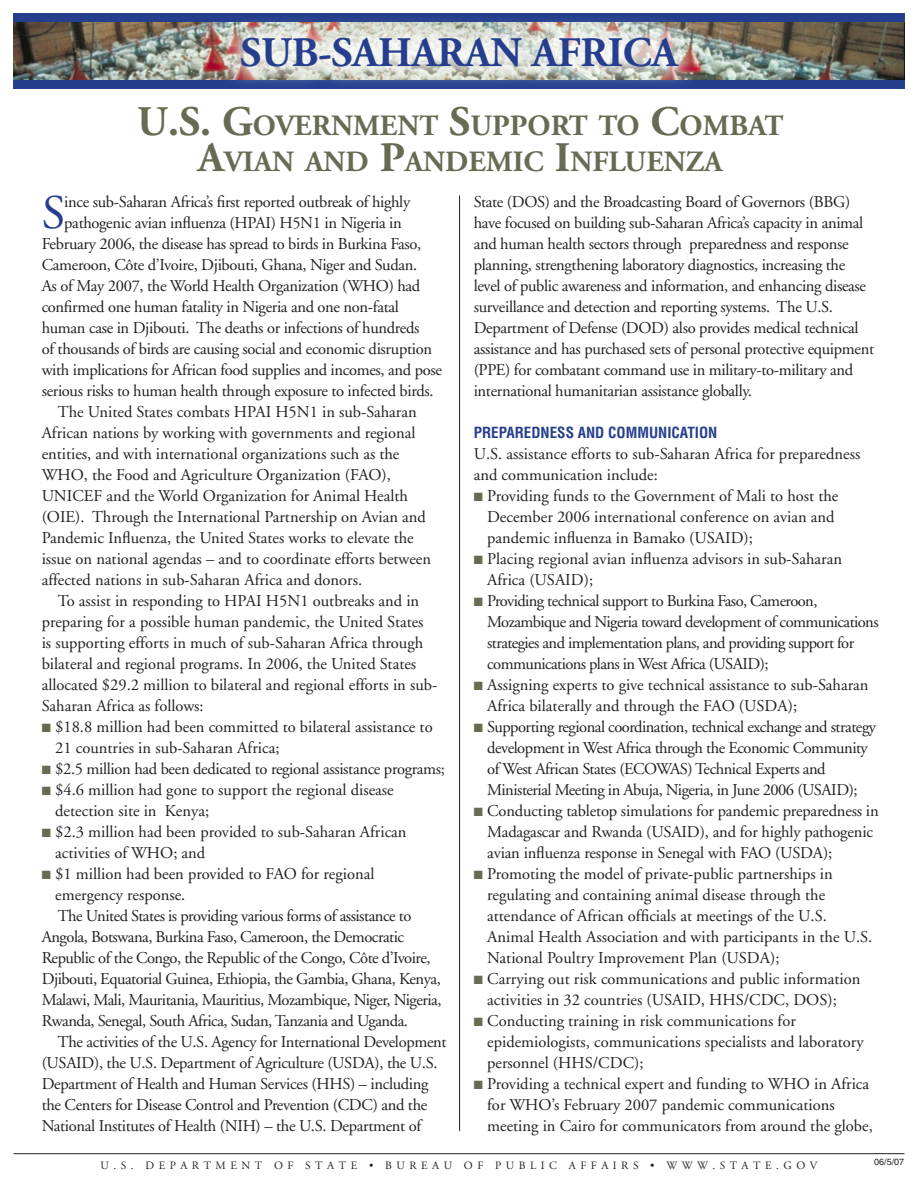
<style>
.page{position:relative;width:918px;height:1188px;background:#fff}
.page>*{position:absolute;margin:0;border:0;box-sizing:border-box;transform-origin:0 0}
.onepagetext{font:48.15px "Adobe Garamond";color:#253f8e}
.t1{font:700 42px "Adobe Garamond";letter-spacing:-.01em;color:#253f8e}
.t2{font:700 29.4px/36px "Adobe Garamond";color:#686b54;text-align:center}
.bullet_text{font:16.5px/21px "Adobe Garamond";color:#231f20}
.indentpara{font:16.5px/21px "Adobe Garamond";letter-spacing:-.02em;color:#231f20}
.indentpara-2{font:16.5px/21px "Adobe Garamond";color:#231f20}
.onepagetext-2{font:16.5px "Adobe Garamond";letter-spacing:-.02em;color:#231f20}
.bullet_text-2{font:16.5px/21px "Adobe Garamond";letter-spacing:-.03em;color:#231f20}
.bullet_text-3{font:16.5px/21px "Adobe Garamond";letter-spacing:-.035em;color:#231f20}
.onepagetext-3{font:16.5px/21px "Adobe Garamond";color:#231f20}
.bullet_text-4{font:16.5px "Adobe Garamond";letter-spacing:-.02em;color:#231f20}
.subheads{font:700 condensed 15px "Helvetica";color:#253f8e}
.t3{font:12px "Zapf Dingbats ITC";color:#686b54}
.t4{font:11.25px "Adobe Garamond";letter-spacing:.4em;color:#231f20}
.t5{font:9px "Helvetica";color:#231f20}
.s1{font-size:42px}
</style>
<div class="page">
<hr style="left:14px;top:1153px;width:890px;height:1px;background:#231f20">
<div style="left:13px;top:14px;width:891px;height:75px;background:#253f8e"></div>
<img style="left:13px;top:22px;width:891px;height:58px">
<hr style="left:459px;top:195px;width:1px;height:936px;background:#231f20">
<div style="left:216px;top:12px;width:488px;height:81px;background:#fff;opacity:.8"></div>
<p class="t1" style="left:240px;top:30px;width:201px">SUB-SAHARAN</p>
<p class="t1" style="left:532px;top:30px;width:24px">AFRI</p>
<p class="t1" style="left:623px;top:30px;width:56px">CA</p>
<p class="t2" style="left:137px;top:108px;width:648px"><span class="s1">U.S. G</span>OVERNMENT <span class="s1">S</span>UPPORT TO <span class="s1">C</span>OMBAT<br><span class="s1">A</span>VIAN AND <span class="s1">P</span>ANDEMIC <span class="s1">I</span>NFLUENZA</p>
<p class="onepagetext" style="left:42px;top:187px;width:25px">S</p>
<p class="onepagetext-2" style="left:64px;top:193px;width:347px">ince sub-Saharan Africa’s first reported outbreak of highly</p>
<p class="onepagetext-2" style="left:64px;top:214px;width:339px">pathogenic avian influenza (HPAI) H5N1 in Nigeria in</p>
<p class="onepagetext-2" style="left:42px;top:235px;width:381px">February 2006, the disease has spread to birds in Burkina Faso,</p>
<p class="onepagetext-2" style="left:42px;top:256px;width:377px">Cameroon, Côte d’Ivoire, Djibouti, Ghana, Niger and Sudan.</p>
<p class="onepagetext-2" style="left:42px;top:277px;width:380px">As of May 2007, the World Health Organization (WHO) had</p>
<p class="onepagetext-2" style="left:42px;top:298px;width:359px">confirmed one human fatality in Nigeria and one non-fatal</p>
<p class="onepagetext-2" style="left:42px;top:319px;width:379px">human case in Djibouti. The deaths or infections of hundreds</p>
<p class="onepagetext-2" style="left:42px;top:340px;width:392px">of thousands of birds are causing social and economic disruption</p>
<p class="onepagetext-2" style="left:42px;top:361px;width:402px">with implications for African food supplies and incomes, and pose</p>
<p class="onepagetext-2" style="left:42px;top:382px;width:393px">serious risks to human health through exposure to infected birds.</p>
<p class="indentpara" style="left:58px;top:402px;width:198px">The United States combats HPAI</p>
<p class="indentpara-2" style="left:42px;top:402px;width:377px;text-indent:234px">H5N1 in sub-Saharan African nations by working with governments and regional entities, and with international organizations such as the WHO, the Food and Agriculture Organization (FAO</p>
<p class="indentpara" style="left:382px;top:465px;width:11px">),</p>
<p class="indentpara-2" style="left:42px;top:486px;width:391px;text-indent:65px">and the World Organization for Animal Health (OIE). Through the International Partnership on Avian and Pandemic Influenza, the United States works to elevate the issue on national agendas – and to coordinate efforts between affected nations in sub-Saharan Africa and donors.</p>
<p class="indentpara-2" style="left:58px;top:591px;width:189px">To assist in responding to HPAI</p>
<p class="indentpara" style="left:42px;top:486px;width:23px">UNICEF</p>
<p class="indentpara-2" style="left:42px;top:591px;width:397px;text-indent:224px">H5N1 outbreaks and in preparing for a possible human pandemic, the United States<br>is supporting efforts in much of sub-Saharan Africa through bilateral and regional programs. In 2006, the United States allocated $29.2 million to bilateral and regional efforts in sub-Saharan Africa as follows:</p>
<p class="bullet_text" style="left:55px;top:717px;width:379px">$18.8 million had been committed to bilateral assistance to<br>21 countries in sub-Saharan Africa;</p>
<p class="bullet_text-4" style="left:55px;top:760px;width:391px">$2.5 million had been dedicated to regional assistance programs;</p>
<p class="bullet_text" style="left:55px;top:780px;width:340px">$4.6 million had gone to support the regional disease detection site in Kenya;</p>
<p class="bullet_text" style="left:55px;top:822px;width:353px">$2.3 million had been provided to sub-Saharan African activities of WHO; and</p>
<p class="bullet_text" style="left:55px;top:864px;width:222px">$1 million had been provided to FAO</p>
<p class="bullet_text" style="left:301px;top:864px;width:75px">for regional</p>
<p class="bullet_text" style="left:55px;top:885px;width:132px">emergency response.</p>
<p class="indentpara" style="left:42px;top:906px;width:401px;text-indent:16px">The United States is providing various forms of assistance to Angola, Botswana, Burkina Faso, Cameroon, the Democratic Republic of the Congo, the Republic of the Congo, Côte d’Ivoire, Djibouti, Equatorial Guinea, Ethiopia, the Gambia, Ghana, Kenya, Malawi, Mali, Mauritania, Mauritius, Mozambique, Niger, Nigeria, Rwanda, Senegal, South Africa, Sudan, Tanzania and Uganda.</p>
<p class="indentpara" style="left:42px;top:1032px;width:406px;text-indent:16px">The activities of the U.S. Agency for International Development (USAID), the U.S. Department of Agriculture (USDA), the U.S.<br>Department of Health and Human Services (HHS) – including the Centers for Disease Control and Prevention (CDC) and the National Institutes of Health (NIH) – the U.S. Department of</p>
<p class="t3" style="left:42px;top:722px;width:11px">■</p>
<p class="t3" style="left:42px;top:827px;width:11px">■</p>
<p class="t3" style="left:42px;top:869px;width:11px">■</p>
<p class="indentpara" style="left:474px;top:192px;width:402px">State (DOS) and the Broadcasting Board of Governors (BBG) have focused on building sub-Saharan Africa’s capacity in animal and human health sectors through preparedness and response planning, strengthening laboratory diagnostics, increasing the level of public awareness and information, and enhancing disease surveillance and detection and reporting systems. The U.S.<br>Department of Defense (DOD) also provides medical technical assistance and has purchased sets of personal protective equipment (PPE) for combatant command use in military-to-military and international humanitarian assistance globally.</p>
<p class="subheads" style="left:474px;top:423px;width:245px">PREPAREDNESS AND COMMUNICATION</p>
<p class="onepagetext-3" style="left:474px;top:444px;width:388px">U.S. assistance efforts to sub-Saharan Africa for preparedness and communication include:</p>
<p class="bullet_text" style="left:487px;top:486px;width:353px">Providing funds to the Government of Mali to host the<br>December 2006 international conference on avian and pandemic influenza in Bamako (USAID);</p>
<p class="bullet_text" style="left:487px;top:549px;width:356px">Placing regional avian influenza advisors in sub-Saharan<br>Africa (USAID);</p>
<p class="bullet_text-3" style="left:487px;top:591px;width:393px">Providing technical support to Burkina Faso, Cameroon, Mozambique and Nigeria toward development of communications strategies and implementation plans, and providing support for communications plans in West Africa (USAID);</p>
<p class="bullet_text" style="left:487px;top:675px;width:383px">Assigning experts to give technical assistance to sub-Saharan<br>Africa bilaterally and through the FAO</p>
<p class="t3" style="left:474px;top:491px;width:11px">■</p>
<p class="t3" style="left:474px;top:554px;width:11px">■</p>
<p class="t3" style="left:474px;top:596px;width:11px">■</p>
<p class="t3" style="left:474px;top:680px;width:11px">■</p>
<p class="t3" style="left:474px;top:722px;width:11px">■</p>
<p class="bullet_text" style="left:739px;top:696px;width:60px">(USDA);</p>
<p class="bullet_text-2" style="left:487px;top:717px;width:390px">Supporting regional coordination, technical exchange and strategy development in West Africa through the Economic Community of West African States (ECOWA</p>
<p class="bullet_text-2" style="left:487px;top:759px;width:372px;text-indent:193px">S) Technical Experts and<br>Ministerial Meeting in Abuja, Nigeria, in June 2006 (USAID);</p>
<p class="bullet_text" style="left:487px;top:801px;width:393px">Conducting tabletop simulations for pandemic preparedness in<br>Madagascar and Rwanda (USAI D), and for highly pathogenic avian influenza response in Senegal with FAO</p>
<p class="t3" style="left:474px;top:806px;width:11px">■</p>
<p class="bullet_text" style="left:775px;top:843px;width:59px">(USDA);</p>
<p class="bullet_text" style="left:487px;top:864px;width:387px">Promoting the model of private-public partnerships in regulating and containing animal disease through the attendance of African officials at meetings of the U.S.<br>Animal Health Association and with participants in the U.S.<br>National Poultry Improvement Plan (USDA);</p>
<p class="bullet_text" style="left:487px;top:969px;width:375px">Carrying out risk communications and public information activities in 32 countries (USAID, HHS/CDC, DOS);</p>
<p class="bullet_text" style="left:487px;top:1011px;width:378px">Conducting training in risk communications for epidemiologists, communications specialists and laboratory personnel (HHS/CDC);</p>
<p class="bullet_text" style="left:487px;top:1074px;width:387px">Providing a technical expert and funding to WHO in Africa for WHO’s February 2007 pandemic communications meeting in Cairo for communicators from around the globe,</p>
<p class="t3" style="left:474px;top:869px;width:11px">■</p>
<p class="t3" style="left:474px;top:974px;width:11px">■</p>
<p class="t3" style="left:474px;top:1016px;width:11px">■</p>
<p class="t3" style="left:474px;top:1079px;width:11px">■</p>
<p class="t4" style="left:101px;top:1160px;width:350px">U.S. Department of State • Bu reau</p>
<p class="t4" style="left:464px;top:1160px;width:43px">of Pub</p>
<p class="t4" style="left:530px;top:1160px;width:289px">lic Affairs • www.s tate.gov</p>
<p class="t5" style="left:874px;top:1156px;width:32px">06/5/07</p>
</div>
